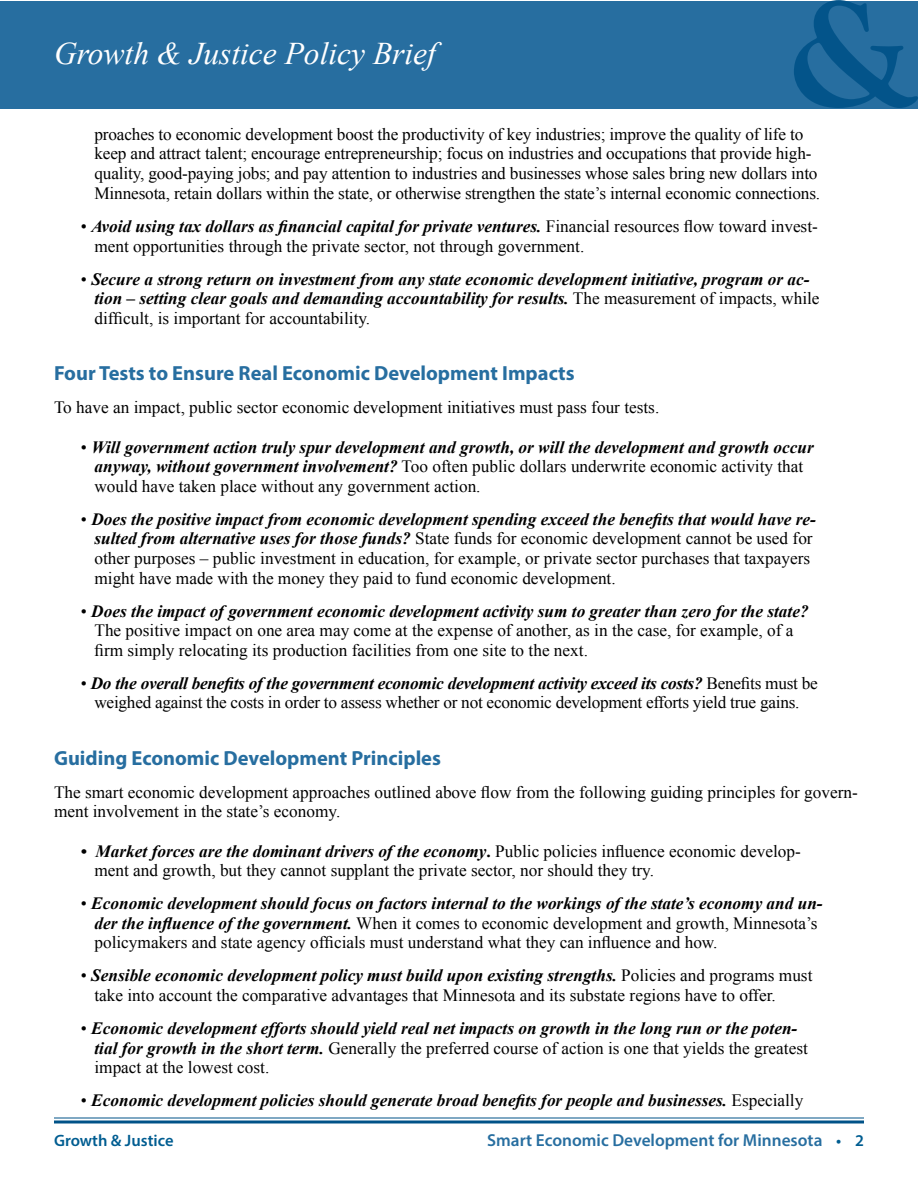
<style>
.page{position:relative;width:918px;height:1188px;background:#fff}
.page>*{position:absolute;margin:0;border:0;box-sizing:border-box;transform-origin:0 0}
.t1{font:italic 31.5px "Times New Roman";color:#fff}
.t2{font:700 20.4px "Myriad Pro";color:#276ea0}
.t3{font:600 17.4px "Myriad Pro";color:#276ea0}
.t4{font:17.25px/19.6px "Times New Roman";color:#000}
.t5{font:italic 700 17.25px/19.5px "Times New Roman";color:#000}
.t6{font:600 16.5px "Myriad Pro";color:#005d91}
.s1{font-weight:700;font-style:italic}
.s2{font-weight:400;font-style:normal}
.s3{font-weight:700}
.s4{font-size:16.5px;color:#005d91}
</style>
<div class="page">
<hr style="left:54px;top:1117px;width:810px;height:2px;background:#005288">
<svg style="left:54px;top:1120px;width:810px;height:4px;background:#3f7da5"></svg>
<div style="left:1px;top:1px;width:917px;height:108px;background:#276ea0"></div>
<svg style="left:794px;top:0;width:124px;height:108px"></svg>
<h1 class="t1" style="left:54px;top:32px;width:384px">Growth &amp; Justice Policy Brief</h1>
<p class="t4" style="left:94px;top:124px;width:727px">proaches to economic development boost the productivity of key industries; improve the quality of life to keep and attract talent; encourage entrepreneurship; focus on industries and occupations that provide high&shy;quality, good-paying jobs; and pay attention to industries and businesses whose sales bring new dollars into Minnesota, retain dollars within the state, or otherwise strengthen the state’s internal economic connections.</p>
<p class="t4" style="left:94px;top:216px;width:725px;text-indent:-14px">• <span class="s1">Avoid using tax dollars as financial capital for private ventures.</span> Financial resources flow toward invest&shy;ment opportunities through the private sector, not through government.</p>
<p class="t5" style="left:94px;top:268px;width:727px;text-indent:-13px"><span class="s2">•</span> Secure a strong return on investment from any state economic development initiative, program or ac&shy;tion – setting clear goals and demanding accountability for results. <span class="s2">The measurement of impacts, while difficult, is important for accountability.</span></p>
<p class="t2" style="left:54px;top:360px;width:522px">Four Tests to Ensure Real Economic Development Impacts</p>
<p class="t4" style="left:54px;top:397px;width:607px">To have an impact, public sector economic development initiatives must pass four tests.</p>
<p class="t5" style="left:95px;top:437px;width:721px;text-indent:-14px"><span class="s2">•</span> Will government action truly spur development and growth, or will the development and growth occur anyway, without government involvement? <span class="s2">Too often public dollars underwrite economic activity that would have taken place without any government action.</span></p>
<p class="t4" style="left:94px;top:509px;width:723px;text-indent:-13px">• <span class="s1">Does the positive impact from economic development spending exceed the benefits that would have re&shy;sulted from alternative uses for those funds?</span> State funds for economic development cannot be used for other purposes – public investment in education, for example, or private sector purchases that taxpayers might have made with the money they paid to fund economic development.</p>
<p class="t4" style="left:94px;top:601px;width:716px;text-indent:-13px">• <span class="s1">Does the impact of government economic development activity sum to greater than zero for the state?<br></span>The positive impact on one area may come at the expense of another, as in the case, for example, of a firm simply relocating its production facilities from one site to the next.</p>
<p class="t4" style="left:81px;top:673px;width:738px;text-align:center">• <span class="s1">Do the overall benefits of the government economic development activity exceed its costs?</span> Benefits must be weighed against the costs in order to assess whether or not economic development efforts yield true gains.</p>
<p class="t2" style="left:54px;top:745px;width:389px">Guiding Economic Development Principles</p>
<p class="t4" style="left:54px;top:782px;width:805px">The smart economic development approaches outlined above flow from the following guiding principles for govern&shy;ment involvement in the state’s economy.</p>
<p class="t4" style="left:94px;top:841px;width:708px;text-indent:-13px"><span class="s1">• Market forces are the dominant drivers of the economy</span><span class="s3">.</span> Public policies influence economic develop&shy;ment and growth, but they cannot supplant the private sector, nor should they try.</p>
<p class="t4" style="left:94px;top:894px;width:730px;text-indent:-14px">• <span class="s1">Economic development should focus on factors internal to the workings of the state’s economy and un&shy;der the influence of the government.</span> When it comes to economic development and growth, Minnesota’s policymakers and state agency officials must understand what they can influence and how.</p>
<p class="t4" style="left:94px;top:965px;width:720px;text-indent:-14px">• <span class="s1">Sensible economic development policy must build upon existing strengths.</span> Policies and programs must take into account the comparative advantages that Minnesota and its substate regions have to offer.</p>
<p class="t5" style="left:94px;top:1018px;width:715px;text-indent:-14px"><span class="s2">•</span> Economic development efforts should yield real net impacts on growth in the long run or the poten&shy;tial for growth in the short term. <span class="s2">Generally the preferred course of action is one that yields the greatest impact at the lowest cost.</span></p>
<p class="t5" style="left:81px;top:1090px;width:724px"><span class="s2">•</span> Economic development policies should generate broad benefits for people and businesses. <span class="s2">Especially</span></p>
<p class="t6" style="left:54px;top:1130px;width:121px">Growth &amp; Justice</p>
<p class="t3" style="left:487px;top:1129px;width:378px">Smart Economic Development for Minnesota <span class="s4">• 2</span></p>
</div>
